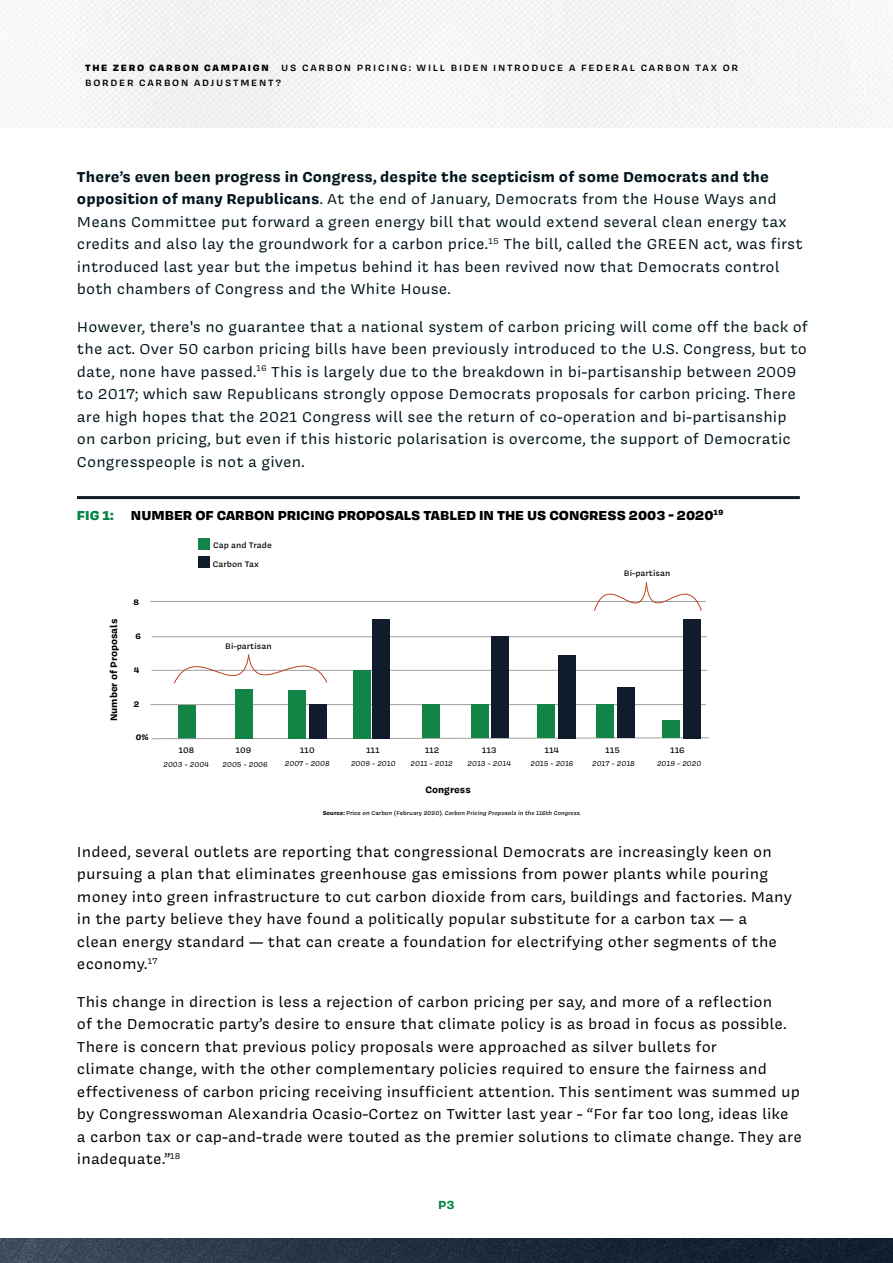
<style>
.page{position:relative;width:893px;height:1263px;background:#fff}
.page>*{position:absolute;margin:0;border:0;box-sizing:border-box;transform-origin:0 0}
.t1{font:16.5px/22.5px "Covik Sans";letter-spacing:.005em;color:#000}
.t2{font:16.5px/22.5px "Covik Sans";letter-spacing:.005em;color:#02151c}
.t3{font:900 15px "Covik Sans";color:#000}
.t4{font:700 13.5px "Covik Sans";color:#018545}
.t5{font:700 10.8px "Covik Sans";color:#010000}
.t6{font:600 10.5px/15px "Covik Sans";letter-spacing:.165em;color:#000}
.t7{font:500 9.15px "Covik Sans";color:#010000}
.t8{font:700 9.15px "Covik Sans";color:#010000}
.t9{font:italic 8.25px "Covik Sans";color:#010000}
.t10{font:italic 500 6.45px "Covik Sans";color:#010000}
.s1{font-weight:900}
.s2{font-weight:700}
.s3{color:#018545}
.s4{font-weight:700;font-style:normal}
.s5{font-style:normal}
</style>
<div class="page">
<img style="left:0;top:1238px;width:893px;height:25px">
<hr style="left:77px;top:496px;width:723px;height:3px;background:#0f1b2b">
<svg style="left:152px;top:636px;width:555px;height:1px"></svg>
<svg style="left:151px;top:704px;width:555px;height:1px"></svg>
<div style="left:179px;top:705px;width:17px;height:34px;background:#118446"></div>
<div style="left:198px;top:538px;width:11px;height:11px;background:#118446"></div>
<div style="left:198px;top:557px;width:11px;height:11px;background:#101b2c"></div>
<svg style="left:152px;top:737px;width:557px;height:2px"></svg>
<div style="left:236px;top:690px;width:17px;height:49px;background:#118446"></div>
<div style="left:538px;top:704px;width:17px;height:34px;background:#118446"></div>
<div style="left:662px;top:721px;width:17px;height:17px;background:#118446"></div>
<div style="left:559px;top:655px;width:17px;height:84px;background:#101b2c"></div>
<div style="left:683px;top:619px;width:17px;height:119px;background:#101b2c"></div>
<div style="left:289px;top:690px;width:17px;height:49px;background:#118446"></div>
<div style="left:309px;top:704px;width:17px;height:35px;background:#101b2c"></div>
<div style="left:353px;top:670px;width:17px;height:69px;background:#118446"></div>
<div style="left:373px;top:619px;width:17px;height:120px;background:#101b2c"></div>
<div style="left:422px;top:704px;width:17px;height:34px;background:#118446"></div>
<div style="left:471px;top:704px;width:17px;height:34px;background:#118446"></div>
<div style="left:492px;top:637px;width:17px;height:101px;background:#101b2c"></div>
<div style="left:597px;top:705px;width:17px;height:33px;background:#118446"></div>
<div style="left:618px;top:688px;width:17px;height:50px;background:#101b2c"></div>
<svg style="left:152px;top:654px;width:555px;height:32px"></svg>
<svg style="left:151px;top:582px;width:555px;height:29px"></svg>
<p class="t6" style="left:85px;top:60px;width:654px"><span class="s1">THE ZERO CARBON CAMPAIGN</span> US CARBON PRICING: WILL BIDEN INTRODUCE A FEDERAL CARBON TAX OR<br>BORDER CARBON ADJUSTMENT?</p>
<p class="t2" style="left:77px;top:165px;width:727px"><span class="s2">There’s even been progress in Congress, despite the scepticism of some Democrats and the opposition of many Republicans</span>. At the end of January, Democrats from the House Ways and Means Committee put forward a green energy bill that would extend several clean energy tax credits and also lay the groundwork for a carbon price.<sup>15</sup> The bill, called the GREEN act, was first introduced last year but the impetus behind it has been revived now that Democrats control both chambers of Congress and the White House.</p>
<p class="t2" style="left:77px;top:315px;width:732px">However, there's no guarantee that a national system of carbon pricing will come off the back of the act. Over 50 carbon pricing bills have been previously introduced to the U.S. Congress, but to date, none have passed.<sup>16</sup> This is largely due to the breakdown in bi-partisanship between 2009 to 2017; which saw Republicans strongly oppose Democrats proposals for carbon pricing. There are high hopes that the 2021 Congress will see the return of co-operation and bi-partisanship on carbon pricing, but even if this historic polarisation is overcome, the support of Democratic Congresspeople is not a given.</p>
<p class="t3" style="left:77px;top:505px;width:648px"><span class="s3">FIG 1:</span> NUMBER OF CARBON PRICING PROPOSALS TABLED IN THE US CONGRESS 2003 - 2020<sup>19</sup></p>
<p class="t7" style="left:213px;top:539px;width:60px">Cap and Trade</p>
<p class="t5" style="left:106px;top:721px;width:104px;rotate:-90deg">Number of Proposals</p>
<p class="t8" style="left:134px;top:595px;width:7px">8</p>
<p class="t8" style="left:136px;top:630px;width:7px">6</p>
<p class="t8" style="left:134px;top:663px;width:7px">4</p>
<p class="t8" style="left:134px;top:698px;width:7px">2</p>
<p class="t8" style="left:136px;top:731px;width:14px">0%</p>
<p class="t7" style="left:213px;top:558px;width:48px">Carbon Tax</p>
<p class="t7" style="left:225px;top:641px;width:48px">Bi-partisan</p>
<p class="t7" style="left:624px;top:567px;width:48px">Bi-partisan</p>
<p class="t7" style="left:179px;top:744px;width:17px">108</p>
<p class="t7" style="left:235px;top:744px;width:17px">109</p>
<p class="t7" style="left:300px;top:744px;width:16px">110</p>
<p class="t7" style="left:366px;top:744px;width:15px">111</p>
<p class="t7" style="left:425px;top:744px;width:16px">112</p>
<p class="t7" style="left:482px;top:744px;width:16px">113</p>
<p class="t7" style="left:544px;top:744px;width:16px">114</p>
<p class="t7" style="left:605px;top:744px;width:16px">115</p>
<p class="t7" style="left:670px;top:744px;width:16px">116</p>
<p class="t9" style="left:163px;top:759px;width:47px">2003 - 2004</p>
<p class="t9" style="left:223px;top:759px;width:47px">2005 - 2006</p>
<p class="t9" style="left:285px;top:758px;width:46px">2007 - 2008</p>
<p class="t9" style="left:351px;top:758px;width:46px">2009 - 2010</p>
<p class="t9" style="left:411px;top:758px;width:44px">2011 - 2012</p>
<p class="t9" style="left:468px;top:758px;width:45px">2013 - 2014</p>
<p class="t9" style="left:530px;top:758px;width:45px">2015 - 2016</p>
<p class="t9" style="left:592px;top:758px;width:44px">2017 - 2018</p>
<p class="t9" style="left:657px;top:758px;width:46px">2019 - 2020</p>
<p class="t5" style="left:425px;top:782px;width:47px">Congress</p>
<p class="t10" style="left:323px;top:809px;width:260px"><span class="s4">Source:</span> <span class="s5">Price on Carbon (February 2020).</span> Carbon Pricing Proposals in the 116th Congress<span class="s5">.</span></p>
<p class="t1" style="left:77px;top:840px;width:717px">Indeed, several outlets are reporting that congressional Democrats are increasingly keen on pursuing a plan that eliminates greenhouse gas emissions from power plants while pouring money into green infrastructure to cut carbon dioxide from cars, buildings and factories. Many in the party believe they have found a politically popular substitute for a carbon tax — a clean energy standard — that can create a foundation for electrifying other segments of the economy.<sup>17</sup></p>
<p class="t1" style="left:77px;top:990px;width:726px">This change in direction is less a rejection of carbon pricing per say, and more of a reflection<br>of the Democratic party’s desire to ensure that climate policy is as broad in focus as possible.<br>There is concern that previous policy proposals were approached as silver bullets for<br>climate change, with the other complementary policies required to ensure the fairness and effectiveness of carbon pricing receiving insufficient attention. This sentiment was summed up by Congresswoman Alexandria Ocasio-Cortez on Twitter last year - “For far too long, ideas like<br>a carbon tax or cap-and-trade were touted as the premier solutions to climate change. They are inadequate.”<sup>18</sup></p>
<p class="t4" style="left:438px;top:1195px;width:18px">P3</p>
</div>
